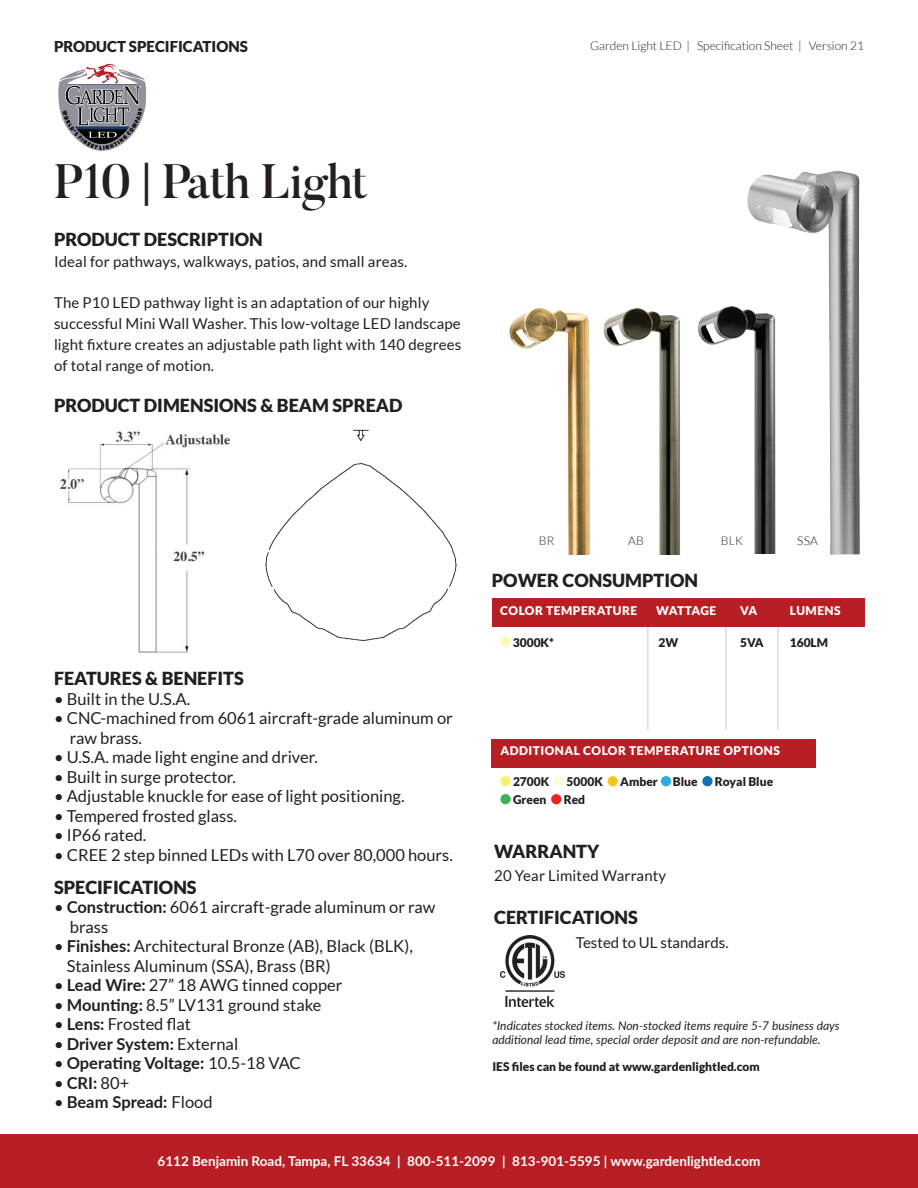
<style>
.page{position:relative;width:918px;height:1188px;background:#fff}
.page>*{position:absolute;margin:0;border:0;box-sizing:border-box;transform-origin:0 0}
.t1{font:500 48px "Butler";letter-spacing:-.02em;color:#231f20}
.t2{font:900 18px "Lato";color:#231f20}
.t3{font:16.5px/19.5px "Lato";color:#231f20}
.t4{font:700 16.5px "Lato";color:#231f20}
.t5{font:15px/21px "Lato";letter-spacing:.01em;color:#231f20}
.t6{font:900 15px "Lato";color:#231f20}
.t7{font:700 13.5px "Lato";color:#fff}
.t8{font:italic 12px/13.5px "Lato";color:#231f20}
.t9{font:900 12px "Lato";color:#231f20}
.t10{font:900 12px "Lato";letter-spacing:.04em;color:#fff}
.Body_Text_-_Justifie{font:300 12px "Lato";color:#231f20}
.t11{font:900 12px "Lato";letter-spacing:-.01em;color:#fff}
.s1{font-weight:700}
.s2{font-weight:400}
</style>
<div class="page">
<svg style="left:58px;top:64px;width:89px;height:87px"></svg>
<div style="left:492px;top:740px;width:324px;height:28px;background:#b71f24"></div>
<div style="left:500px;top:776px;width:11px;height:10px;background:#f7f071;border-radius:50%"></div>
<div style="left:554px;top:776px;width:10px;height:10px;background:#fcfad8;border-radius:50%"></div>
<div style="left:608px;top:776px;width:10px;height:10px;background:#fac41b;border-radius:50%"></div>
<div style="left:661px;top:776px;width:10px;height:10px;background:#27ade3;border-radius:50%"></div>
<div style="left:702px;top:776px;width:11px;height:10px;background:#116fb8;border-radius:50%"></div>
<div style="left:500px;top:794px;width:11px;height:10px;background:#37b554;border-radius:50%"></div>
<div style="left:551px;top:794px;width:10px;height:10px;background:#ee2123;border-radius:50%"></div>
<img style="left:501px;top:936px;width:63px;height:70px">
<hr style="left:647px;top:625px;width:2px;height:105px;background:#d9dadc">
<hr style="left:725px;top:625px;width:2px;height:105px;background:#d9dadc">
<hr style="left:777px;top:625px;width:2px;height:105px;background:#d9dadc">
<div style="left:492px;top:598px;width:372px;height:28px;background:#b71f24"></div>
<div style="left:500px;top:636px;width:11px;height:11px;background:#fcf8b8;border-radius:50%"></div>
<div style="left:0;top:1134px;width:918px;height:54px;background:#b71f24"></div>
<img style="left:60px;top:431px;width:170px;height:222px">
<img style="left:265px;top:429px;width:192px;height:212px">
<img style="left:747px;top:171px;width:113px;height:384px">
<img style="left:698px;top:302px;width:87px;height:252px">
<img style="left:603px;top:308px;width:77px;height:247px">
<img style="left:509px;top:308px;width:81px;height:247px">
<p class="t6" style="left:54px;top:38px;width:195px">PRODUCT SPECIFICATIONS</p>
<p class="Body_Text_-_Justifie" style="left:590px;top:39px;width:275px">Garden Light LED | Specification Sheet | Version 21</p>
<p class="t1" style="left:54px;top:150px;width:315px">P10 | Path Light</p>
<p class="t2" style="left:54px;top:228px;width:210px">PRODUCT DESCRIPTION</p>
<p class="t5" style="left:54px;top:251px;width:355px">Ideal for pathways, walkways, patios, and small areas.</p>
<p class="t5" style="left:54px;top:292px;width:409px">The P10 LED pathway light is an adaptation of our highly successful Mini Wall Washer. This low-voltage LED landscape light fixture creates an adjustable path light with 140 degrees of total range of motion.</p>
<p class="t2" style="left:54px;top:395px;width:350px">PRODUCT DIMENSIONS &amp; BEAM SPREAD</p>
<p class="t2" style="left:54px;top:668px;width:191px">FEATURES &amp; BENEFITS</p>
<p class="t3" style="left:54px;top:689px;width:138px">• Built in the U.S.A.</p>
<p class="t3" style="left:70px;top:708px;width:384px;text-indent:-16px">• CNC-machined from 6061 aircraft-grade aluminum or raw brass.</p>
<p class="t3" style="left:54px;top:747px;width:265px">• U.S.A. made light engine and driver.</p>
<p class="t3" style="left:54px;top:767px;width:184px">• Built in surge protector.</p>
<p class="t3" style="left:54px;top:786px;width:352px">• Adjustable knuckle for ease of light positioning.</p>
<p class="t3" style="left:54px;top:806px;width:185px">• Tempered frosted glass.</p>
<p class="t3" style="left:54px;top:825px;width:94px">• IP66 rated.</p>
<p class="t3" style="left:54px;top:845px;width:400px">• CREE 2 step binned LEDs with L70 over 80,000 hours.</p>
<p class="t2" style="left:54px;top:876px;width:144px">SPECIFICATIONS</p>
<p class="t3" style="left:70px;top:897px;width:367px;text-indent:-16px">• <span class="s1">Construction:</span> 6061 aircraft-grade aluminum or raw brass</p>
<p class="t3" style="left:67px;top:936px;width:348px;text-indent:-13px">• <span class="s1">Finishes:</span> Architectural Bronze (AB), Black (BLK),<br>Stainless Aluminum (SSA), Brass (BR)</p>
<p class="t3" style="left:54px;top:975px;width:290px">• <span class="s1">Lead Wire:</span> 27” 18 AWG tinned copper</p>
<p class="t3" style="left:54px;top:995px;width:269px">• <span class="s1">Mounting:</span> 8.5” LV131 ground stake</p>
<p class="t3" style="left:54px;top:1014px;width:139px">• <span class="s1">Lens:</span> Frosted flat</p>
<p class="t4" style="left:54px;top:1031px;width:186px"><span class="s2">•</span> Driver System: <span class="s2">External</span></p>
<p class="t4" style="left:54px;top:1051px;width:248px"><span class="s2">•</span> Operating Voltage: <span class="s2">10.5-18 VAC</span></p>
<p class="t3" style="left:54px;top:1073px;width:77px">• <span class="s1">CRI:</span> 80+</p>
<p class="t4" style="left:54px;top:1090px;width:160px"><span class="s2">•</span> Beam Spread: <span class="s2">Flood</span></p>
<p class="Body_Text_-_Justifie" style="left:539px;top:534px;width:17px">BR</p>
<p class="Body_Text_-_Justifie" style="left:628px;top:534px;width:17px">AB</p>
<p class="Body_Text_-_Justifie" style="left:721px;top:534px;width:24px">BLK</p>
<p class="Body_Text_-_Justifie" style="left:797px;top:534px;width:22px">SSA</p>
<p class="t2" style="left:492px;top:570px;width:208px">POWER CONSUMPTION</p>
<p class="t10" style="left:500px;top:604px;width:139px">COLOR TEMPERATURE</p>
<p class="t11" style="left:656px;top:604px;width:62px">WATTAGE</p>
<p class="t10" style="left:740px;top:604px;width:18px">VA</p>
<p class="t10" style="left:790px;top:604px;width:52px">LUMENS</p>
<p class="t9" style="left:513px;top:635px;width:43px">3000K*</p>
<p class="t9" style="left:659px;top:635px;width:21px">2W</p>
<p class="t9" style="left:740px;top:635px;width:25px">5VA</p>
<p class="t9" style="left:790px;top:635px;width:40px">160LM</p>
<p class="t10" style="left:500px;top:743px;width:281px">ADDITIONAL COLOR TEMPERATURE OPTIONS</p>
<p class="t9" style="left:513px;top:775px;width:38px">2700K</p>
<p class="t9" style="left:567px;top:775px;width:38px">5000K</p>
<p class="t9" style="left:620px;top:775px;width:39px">Amber</p>
<p class="t9" style="left:673px;top:775px;width:26px">Blue</p>
<p class="t9" style="left:715px;top:775px;width:60px">Royal Blue</p>
<p class="t9" style="left:513px;top:793px;width:35px">Green</p>
<p class="t9" style="left:564px;top:793px;width:23px">Red</p>
<p class="t2" style="left:494px;top:841px;width:107px">WARRANTY</p>
<p class="t5" style="left:494px;top:865px;width:174px">20 Year Limited Warranty</p>
<p class="t2" style="left:494px;top:907px;width:145px">CERTIFICATIONS</p>
<p class="t5" style="left:576px;top:932px;width:154px">Tested to UL standards.</p>
<p class="t8" style="left:492px;top:1019px;width:349px">*Indicates stocked items. Non-stocked items require 5-7 business days additional lead time, special order deposit and are non-refundable.</p>
<p class="t9" style="left:492px;top:1060px;width:269px">IES files can be found at www.gardenlightled.com</p>
<p class="t7" style="left:158px;top:1152px;width:604px">6112 Benjamin Road, Tampa, FL 33634 | 800-511-2099 | 813-901-5595 | www.gardenlightled.com</p>
</div>
